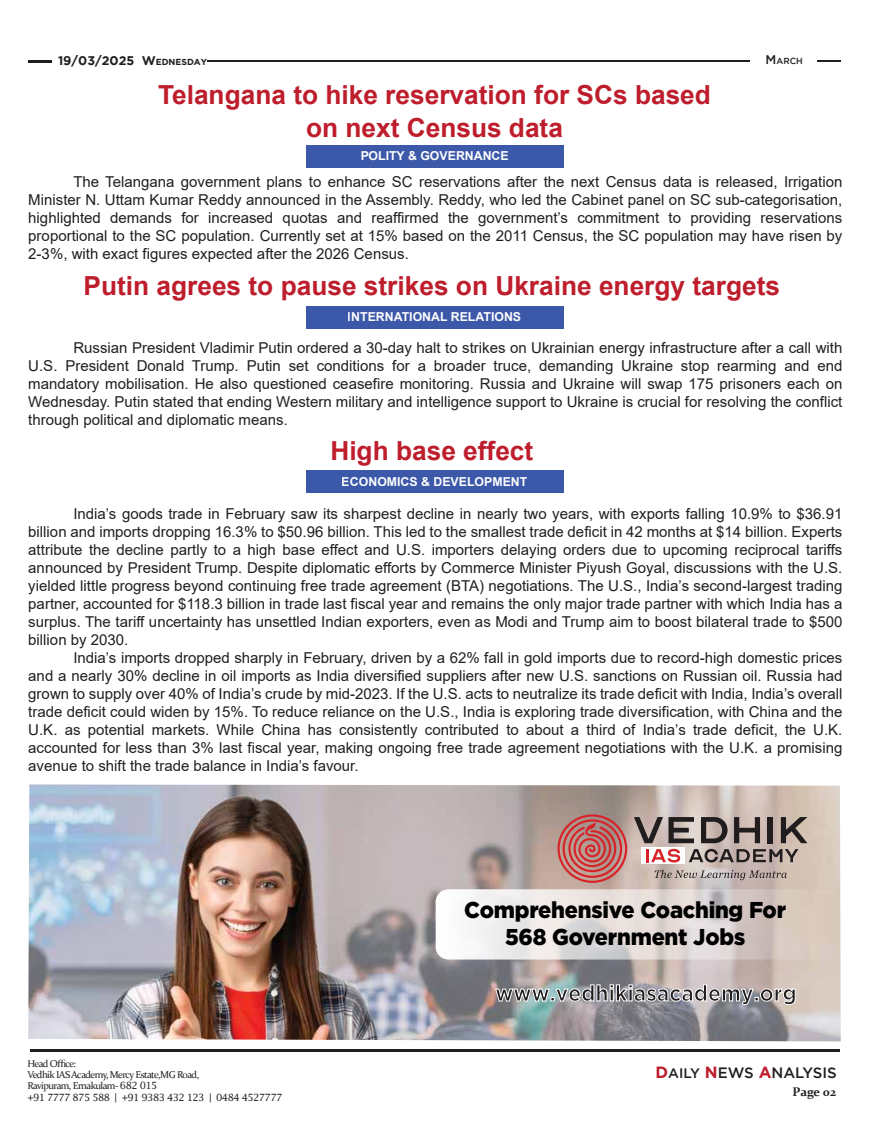
<style>
.page{position:relative;width:869px;height:1134px;background:#fff}
.page>*{position:absolute;margin:0;border:0;box-sizing:border-box;transform-origin:0 0}
.t1{font:700 26.25px/32.5px "Arial";color:#be1d2c;text-align:center}
.t2{font:900 22.88px/26.8px "Gotham";letter-spacing:-.01em;color:#000;text-align:center;scale:.95 1}
.t3{font:700 22.12px "Gotham";color:#221e1f;scale:.95 1}
.t4{font:15px/18px "Arial";color:#221e1f;text-align:justify}
.t5{font:500 15px "Gotham";color:#221e1f}
.t6{font:700 12.5px "Gotham";color:#221e1f}
.t7{font:700 12.5px "Constantia";letter-spacing:-.015em;color:#221e1f}
.t8{font:700 12.38px "Arial";color:#fff}
.t9{font:10px/11.2px "Constantia";letter-spacing:-.06em;color:#221e1f}
.t10{font:10px "Lucida Fax";letter-spacing:-.06em;color:#221e1f}
.t11{font:500 8.75px "Gotham";color:#221e1f}
.s1{font-size:8.75px}
.s2{font-size:12.5px}
.s3{font-family:"Lucida Fax"}
.s4{font-weight:700;font-size:16.25px;color:#be1d2c}
.s5{font-size:13.75px}
</style>
<div class="page">
<hr style="left:30px;top:1050px;width:808px;height:2px;background:#221e1f">
<hr style="left:28px;top:60px;width:23px;height:2px;background:#221e1f">
<hr style="left:817px;top:60px;width:23px;height:2px;background:#221e1f">
<hr style="left:207px;top:61px;width:542px;height:1px;background:#221e1f">
<img style="left:28px;top:784px;width:812px;height:257px">
<svg style="left:557px;top:814px;width:70px;height:69px;background:#bf716e"></svg>
<svg style="left:633px;top:817px;width:29px;height:26px"></svg>
<svg style="left:668px;top:817px;width:25px;height:26px"></svg>
<svg style="left:700px;top:817px;width:27px;height:26px"></svg>
<svg style="left:733px;top:817px;width:26px;height:26px"></svg>
<div style="left:767px;top:817px;width:5px;height:26px;background:#211d1e"></div>
<svg style="left:780px;top:817px;width:27px;height:26px"></svg>
<div style="left:641px;top:847px;width:43px;height:17px;background:#fff"></div>
<svg style="left:646px;top:849px;width:34px;height:13px"></svg>
<svg style="left:688px;top:849px;width:110px;height:13px"></svg>
<svg style="left:654px;top:870px;width:132px;height:10px"></svg>
<svg style="left:435px;top:889px;width:404px;height:70px;background:#e2dad7"></svg>
<svg style="left:494px;top:984px;width:301px;height:21px;background:#b6b7b9"></svg>
<div style="left:305px;top:470px;width:258px;height:23px;background:#3a57a7"></div>
<div style="left:305px;top:306px;width:258px;height:22px;background:#3a57a7"></div>
<div style="left:305px;top:145px;width:258px;height:22px;background:#3a57a7"></div>
<p class="t6" style="left:58px;top:54px;width:150px">19/03/2025 W<span class="s1">EDNESDAY</span></p>
<h1 class="t1" style="left:158px;top:79px;width:554px">Telangana to hike reservation for SCs based on next Census data</h1>
<p class="t8" style="left:360px;top:147px;width:150px">POLITY &amp; GOVERNANCE</p>
<p class="t11" style="left:765px;top:56px;width:39px"><span class="s2">M</span>ARCH</p>
<p class="t4" style="left:28px;top:172px;width:815px;text-indent:45px">The Telangana government plans to enhance SC reservations after the next Census data is released, Irrigation Minister N. Uttam Kumar Reddy announced in the Assembly. Reddy, who led the Cabinet panel on SC sub-categorisation, highlighted demands for increased quotas and reaffirmed the government’s commitment to providing reservations proportional to the SC population. Currently set at 15% based on the 2011 Census, the SC population may have risen by 2-3%, with exact figures expected after the 2026 Census.</p>
<h1 class="t1" style="left:83px;top:270px;width:697px">Putin agrees to pause strikes on Ukraine energy targets</h1>
<p class="t8" style="left:348px;top:308px;width:175px">INTERNATIONAL RELATIONS</p>
<p class="t4" style="left:28px;top:339px;width:815px;text-indent:45px">Russian President Vladimir Putin ordered a 30-day halt to strikes on Ukrainian energy infrastructure after a call with U.S. President Donald Trump. Putin set conditions for a broader truce, demanding Ukraine stop rearming and end mandatory mobilisation. He also questioned ceasefire monitoring. Russia and Ukraine will swap 175 prisoners each on Wednesday. Putin stated that ending Western military and intelligence support to Ukraine is crucial for resolving the conflict through political and diplomatic means.</p>
<h1 class="t1" style="left:330px;top:435px;width:204px">High base effect</h1>
<p class="t8" style="left:341px;top:473px;width:187px">ECONOMICS &amp; DEVELOPMENT</p>
<p class="t4" style="left:28px;top:505px;width:815px;text-indent:45px">India’s goods trade in February saw its sharpest decline in nearly two years, with exports falling 10.9% to $36.91 billion and imports dropping 16.3% to $50.96 billion. This led to the smallest trade deficit in 42 months at $14 billion. Experts attribute the decline partly to a high base effect and U.S. importers delaying orders due to upcoming reciprocal tariffs announced by President Trump. Despite diplomatic efforts by Commerce Minister Piyush Goyal, discussions with the U.S. yielded little progress beyond continuing free trade agreement (BTA) negotiations. The U.S., India’s second-largest trading partner, accounted for $118.3 billion in trade last fiscal year and remains the only major trade partner with which India has a surplus. The tariff uncertainty has unsettled Indian exporters, even as Modi and Trump aim to boost bilateral trade to $500 billion by 2030.</p>
<p class="t4" style="left:28px;top:649px;width:815px;text-indent:45px">India’s imports dropped sharply in February, driven by a 62% fall in gold imports due to record-high domestic prices and a nearly 30% decline in oil imports as India diversified suppliers after new U.S. sanctions on Russian oil. Russia had grown to supply over 40% of India’s crude by mid-2023. If the U.S. acts to neutralize its trade deficit with India, India’s overall trade deficit could widen by 15%. To reduce reliance on the U.S., India is exploring trade diversification, with China and the U.K. as potential markets. While China has consistently contributed to about a third of India’s trade deficit, the U.K. accounted for less than 3% last fiscal year, making ongoing free trade agreement negotiations with the U.K. a promising avenue to shift the trade balance in India’s favour.</p>
<p class="t9" style="left:27px;top:1057px;width:173px">Head Office:<br>Vedhik IAS Academy, Mercy Estate,MG Road,<br>Ravipuram, Ernakulam- <span class="s3">682 015</span></p>
<p class="t10" style="left:27px;top:1091px;width:256px">+91 7777 875 588 | +91 9383 432 123 | 0484 4527777</p>
<h2 class="t2" style="left:464px;top:896px;width:340px">Comprehensive Coaching For<br>568 Government Jobs</h2>
<h3 class="t3" style="left:495px;top:980px;width:319px">www.vedhikiasacademy.org</h3>
<p class="t5" style="left:655px;top:1064px;width:183px"><span class="s4">D</span><span class="s5">AILY</span> <span class="s4">N</span>EWS <span class="s4">A</span>NALYSIS</p>
<p class="t7" style="left:792px;top:1082px;width:45px">Page 02</p>
</div>
